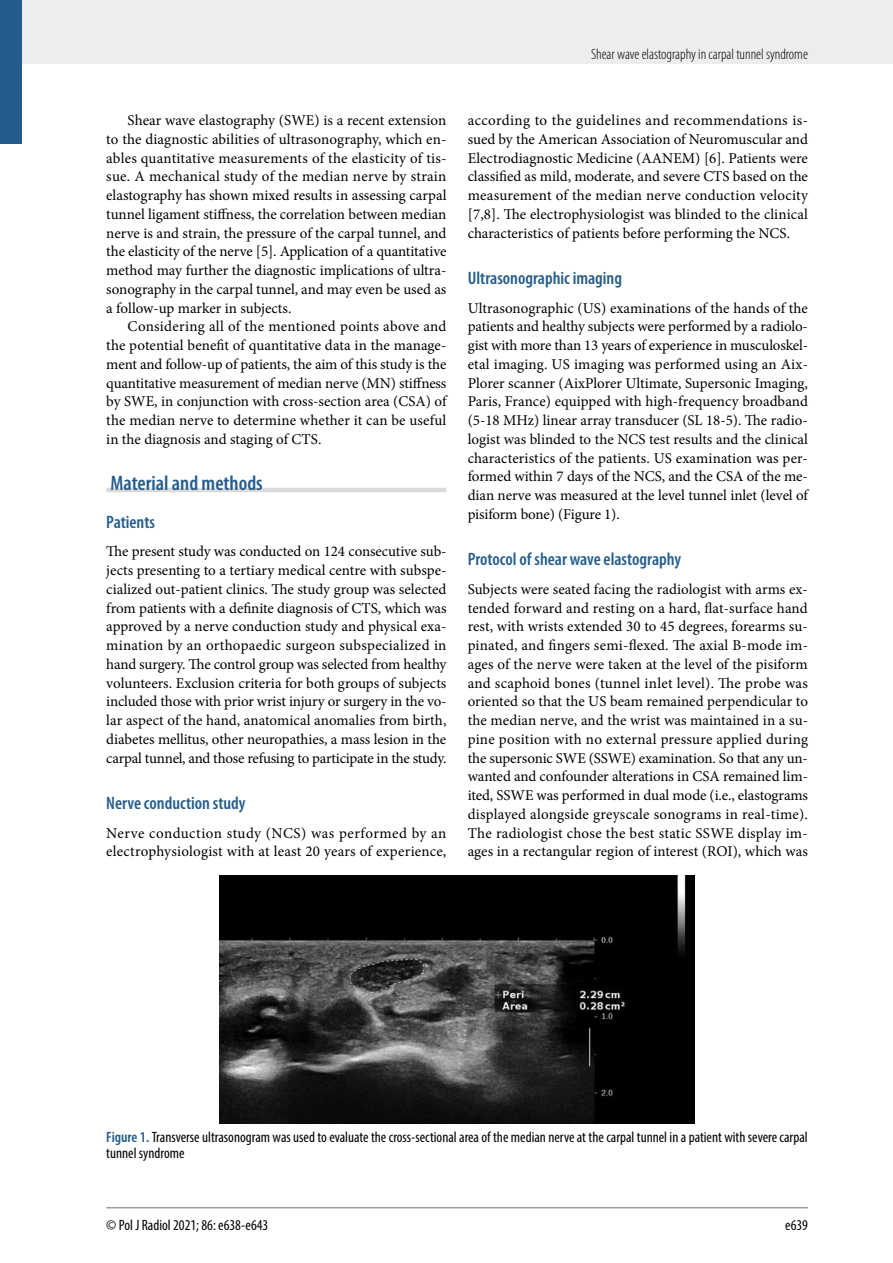
<style>
.page{position:relative;width:893px;height:1263px;background:#fff}
.page>*{position:absolute;margin:0;border:0;box-sizing:border-box;transform-origin:0 0}
.t1{font:600 condensed 21px "Myriad Pro";color:#245d8c}
.t2{font:600 condensed 18px "Myriad Pro";color:#245d8c}
.t3{font:15px/18.8px "Minion Pro";color:#000;text-align:justify}
.t4{font:condensed 15px/16.5px "Myriad Pro";color:#000}
.t5{font:15px/18.8px "Minion Pro";letter-spacing:.02em;color:#000}
.t6{font:300 condensed 15px "Myriad Pro";color:#000}
.s1{font-weight:600;color:#245d8c}
</style>
<div class="page">
<div style="left:0;top:0;width:893px;height:64px;background:#ededed"></div>
<hr style="left:106px;top:1207px;width:702px;height:1px;background:#9d9d9c">
<div style="left:0;top:0;width:21px;height:144px;background:#245d8c"></div>
<hr style="left:106px;top:488px;width:340px;height:4px;background:#dadada">
<img style="left:219px;top:875px;width:476px;height:249px">
<p class="t6" style="left:591px;top:45px;width:218px">Shear wave elastography in carpal tunnel syndrome</p>
<p class="t3" style="left:106px;top:111px;width:342px;text-indent:21px">Shear wave elastography (SWE) is a recent extension to the diagnostic abilities of ultrasonography, which en&shy;ables quantitative measurements of the elasticity of tis&shy;sue. A mechanical study of the median nerve by strain elastography has shown mixed results in assessing carpal tunnel ligament stiffness, the correlation between median nerve is and strain, the pressure of the carpal tunnel, and the elasticity of the nerve [5]. Application of a quantitative method may further the diagnostic implications of ultra&shy;sonography in the carpal tunnel, and may even be used as a follow-up marker in subjects.</p>
<p class="t3" style="left:106px;top:317px;width:342px;text-indent:21px">Considering all of the mentioned points above and the potential benefit of quantitative data in the manage&shy;ment and follow-up of patients, the aim of this study is the quantitative measurement of median nerve (MN) stiffness by SWE, in conjunction with cross-section area (CSA) of the median nerve to determine whether it can be useful in the diagnosis and staging of CTS.</p>
<h1 class="t1" style="left:111px;top:470px;width:154px">Material and methods</h1>
<p class="t2" style="left:106px;top:511px;width:50px">Patients</p>
<p class="t3" style="left:106px;top:542px;width:342px">The present study was conducted on 124 consecutive sub&shy;jects presenting to a tertiary medical centre with subspe&shy;cialized out-patient clinics. The study group was selected from patients with a definite diagnosis of CTS, which was approved by a nerve conduction study and physical exa&shy;mination by an orthopaedic surgeon subspecialized in hand surgery. The control group was selected from healthy volunteers. Exclusion criteria for both groups of subjects included those with prior wrist injury or surgery in the vo&shy;lar aspect of the hand, anatomical anomalies from birth, diabetes mellitus, other neuropathies, a mass lesion in the carpal tunnel, and those refusing to participate in the study.</p>
<p class="t2" style="left:106px;top:792px;width:141px">Nerve conduction study</p>
<p class="t5" style="left:106px;top:823px;width:342px">Nerve conduction study (NCS) was performed by an electrophysiologist with at least 20 years of experience,</p>
<p class="t3" style="left:468px;top:111px;width:342px">according to the guidelines and recommendations is&shy;sued by the American Association of Neuromuscular and Electrodiagnostic Medicine (AANEM) [6]. Patients were classified as mild, moderate, and severe CTS based on the measurement of the median nerve conduction velocity [7,8]. The electrophysiologist was blinded to the clinical characteristics of patients before performing the NCS.</p>
<p class="t2" style="left:468px;top:267px;width:156px">Ultrasonographic imaging</p>
<p class="t3" style="left:468px;top:298px;width:342px">Ultrasonographic (US) examinations of the hands of the patients and healthy subjects were performed by a radiolo&shy;gist with more than 13 years of experience in musculoskel&shy;etal imaging. US imaging was performed using an Aix-Plorer scanner (AixPlorer Ultimate, Supersonic Imaging, Paris, France) equipped with high-frequency broadband (5-18 MHz) linear array transducer (SL 18-5). The radio&shy;logist was blinded to the NCS test results and the clinical characteristics of the patients. US examination was per&shy;formed within 7 days of the NCS, and the CSA of the me&shy;dian nerve was measured at the level tunnel inlet (level of pisiform bone) (Figure 1).</p>
<p class="t2" style="left:468px;top:548px;width:215px">Protocol of shear wave elastography</p>
<p class="t3" style="left:468px;top:580px;width:342px">Subjects were seated facing the radiologist with arms ex&shy;tended forward and resting on a hard, flat-surface hand rest, with wrists extended 30 to 45 degrees, forearms su&shy;pinated, and fingers semi-flexed. The axial B-mode im&shy;ages of the nerve were taken at the level of the pisiform and scaphoid bones (tunnel inlet level). The probe was oriented so that the US beam remained perpendicular to the median nerve, and the wrist was maintained in a su&shy;pine position with no external pressure applied during the supersonic SWE (SSWE) examination. So that any un&shy;wanted and confounder alterations in CSA remained lim&shy;ited, SSWE was performed in dual mode (i.e., elastograms displayed alongside greyscale sonograms in real-time).<br>The radiologist chose the best static SSWE display im&shy;ages in a rectangular region of interest (ROI), which was</p>
<p class="t4" style="left:106px;top:1128px;width:703px"><span class="s1">Figure 1.</span> Transverse ultrasonogram was used to evaluate the cross-sectional area of the median nerve at the carpal tunnel in a patient with severe carpal tunnel syndrome</p>
<p class="t4" style="left:106px;top:1216px;width:164px">© Pol J Radiol 2021; 86: e638-e643</p>
<p class="t4" style="left:785px;top:1216px;width:24px">e639</p>
</div>
